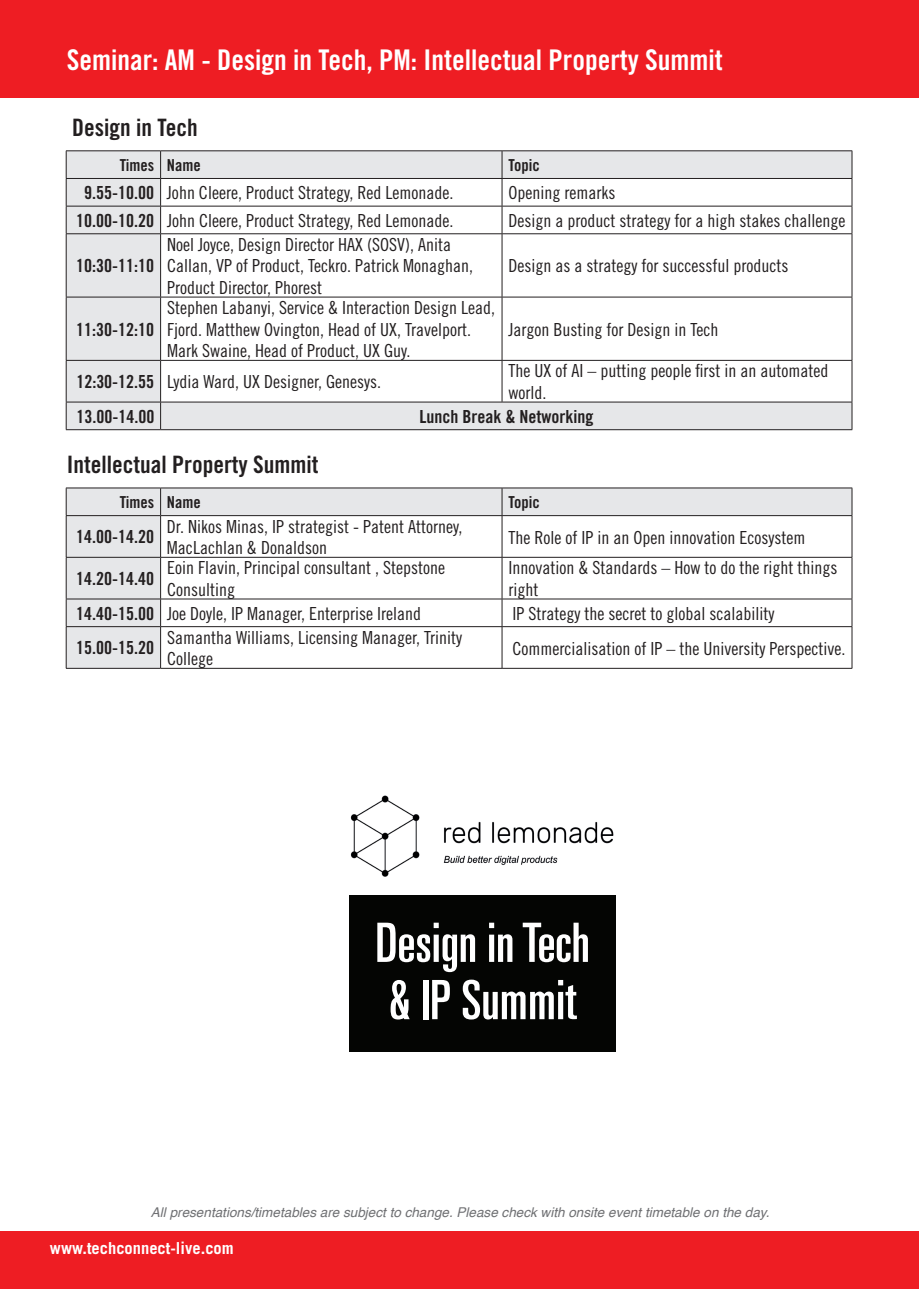
<style>
.page{position:relative;width:919px;height:1289px;background:#fff}
.page>*{position:absolute;margin:0;border:0;box-sizing:border-box;transform-origin:0 0}
.t1{font:ultra-condensed 54.3px/57.3px "Univers";color:#fff}
.t2{font:28.5px "Trade Gothic Bold Cond Twenty";color:#fff}
.t3{font:24px "Trade Gothic Bold Cond Twenty";color:#231f20}
.t4{font:18px/21.6px "Trade Gothic Cond Eighteen";color:#231f20}
.t5{font:18px "Trade Gothic Bold Cond Twenty";color:#231f20}
.t6{font:16.5px "Trade Gothic Bold Cond Twenty";color:#231f20}
.t7{font:700 16.5px "Trade Gothic";color:#fff}
.t8{font:italic 13.5px "Helvetica";color:#6f7073}
.s1{font-family:"Trade Gothic Bold Cond Twenty"}
</style>
<div class="page">
<div style="left:0;top:0;width:918px;height:98px;background:#ee1d23"></div>
<div style="left:0;top:1231px;width:918px;height:57px;background:#ee1d23"></div>
<svg style="left:67px;top:234px;width:784px;height:195px"></svg>
<hr style="left:66px;top:233px;width:95px;height:1px;background:#231f20">
<hr style="left:66px;top:234px;width:1px;height:63px;background:#231f20">
<hr style="left:161px;top:233px;width:341px;height:1px;background:#231f20">
<hr style="left:160px;top:234px;width:1px;height:63px;background:#231f20">
<hr style="left:502px;top:233px;width:350px;height:1px;background:#231f20">
<hr style="left:501px;top:234px;width:1px;height:63px;background:#231f20">
<hr style="left:851px;top:234px;width:1px;height:63px;background:#231f20">
<hr style="left:66px;top:297px;width:95px;height:1px;background:#231f20">
<hr style="left:66px;top:297px;width:1px;height:63px;background:#231f20">
<hr style="left:161px;top:297px;width:341px;height:1px;background:#231f20">
<hr style="left:160px;top:297px;width:1px;height:63px;background:#231f20">
<hr style="left:502px;top:297px;width:350px;height:1px;background:#231f20">
<hr style="left:501px;top:297px;width:1px;height:63px;background:#231f20">
<hr style="left:851px;top:297px;width:1px;height:63px;background:#231f20">
<hr style="left:66px;top:360px;width:95px;height:1px;background:#231f20">
<hr style="left:66px;top:361px;width:1px;height:41px;background:#231f20">
<hr style="left:161px;top:360px;width:341px;height:1px;background:#231f20">
<hr style="left:160px;top:361px;width:1px;height:41px;background:#231f20">
<hr style="left:502px;top:360px;width:350px;height:1px;background:#231f20">
<hr style="left:501px;top:361px;width:1px;height:41px;background:#231f20">
<hr style="left:851px;top:361px;width:1px;height:41px;background:#231f20">
<hr style="left:66px;top:402px;width:95px;height:1px;background:#231f20">
<svg style="left:66px;top:402px;width:1px;height:27px"></svg>
<hr style="left:161px;top:402px;width:341px;height:1px;background:#231f20">
<svg style="left:160px;top:402px;width:1px;height:27px"></svg>
<hr style="left:502px;top:402px;width:350px;height:1px;background:#231f20">
<svg style="left:851px;top:402px;width:1px;height:27px"></svg>
<hr style="left:66px;top:429px;width:95px;height:1px;background:#231f20">
<hr style="left:161px;top:429px;width:341px;height:1px;background:#231f20">
<hr style="left:502px;top:429px;width:350px;height:1px;background:#231f20">
<hr style="left:66px;top:150px;width:95px;height:1px;background:#231f20">
<hr style="left:161px;top:150px;width:341px;height:1px;background:#231f20">
<hr style="left:502px;top:150px;width:350px;height:1px;background:#231f20">
<svg style="left:66px;top:151px;width:786px;height:82px"></svg>
<hr style="left:66px;top:668px;width:95px;height:1px;background:#231f20">
<hr style="left:161px;top:668px;width:341px;height:1px;background:#231f20">
<hr style="left:502px;top:668px;width:350px;height:1px;background:#231f20">
<hr style="left:66px;top:487px;width:95px;height:1px;background:#231f20">
<hr style="left:161px;top:487px;width:341px;height:1px;background:#231f20">
<hr style="left:502px;top:487px;width:350px;height:1px;background:#231f20">
<svg style="left:66px;top:488px;width:786px;height:180px"></svg>
<div style="left:349px;top:894px;width:267px;height:157px;background:#040503"></div>
<img style="left:350px;top:795px;width:264px;height:82px">
<h2 class="t2" style="left:67px;top:42px;width:657px">Seminar: AM - Design in Tech, PM: Intellectual Property Summit</h2>
<h3 class="t3" style="left:72px;top:112px;width:127px">Design in Tech</h3>
<p class="t6" style="left:120px;top:155px;width:82px">Times Name</p>
<p class="t6" style="left:508px;top:155px;width:33px">Topic</p>
<p class="t4" style="left:84px;top:182px;width:370px"><span class="s1">9.55-10.00</span> John Cleere, Product Strategy, Red Lemonade.</p>
<p class="t4" style="left:508px;top:182px;width:108px">Opening remarks</p>
<p class="t4" style="left:76px;top:209px;width:378px"><span class="s1">10.00-10.20</span> John Cleere, Product Strategy, Red Lemonade.</p>
<p class="t4" style="left:508px;top:209px;width:338px">Design a product strategy for a high stakes challenge</p>
<p class="t5" style="left:76px;top:255px;width:79px">10:30-11:10</p>
<p class="t4" style="left:167px;top:233px;width:307px">Noel Joyce, Design Director HAX (SOSV), Anita<br>Callan, VP of Product, Teckro. Patrick Monaghan,<br>Product Director, Phorest</p>
<p class="t4" style="left:508px;top:255px;width:281px">Design as a strategy for successful products</p>
<p class="t5" style="left:76px;top:318px;width:79px">11:30-12:10</p>
<p class="t4" style="left:167px;top:297px;width:329px">Stephen Labanyi, Service &amp; Interaction Design Lead,<br>Fjord. Matthew Ovington, Head of UX, Travelport.<br>Mark Swaine, Head of Product, UX Guy.</p>
<p class="t4" style="left:508px;top:318px;width:211px">Jargon Busting for Design in Tech</p>
<p class="t4" style="left:76px;top:371px;width:306px"><span class="s1">12:30-12.55</span> Lydia Ward, UX Designer, Genesys.</p>
<p class="t4" style="left:508px;top:360px;width:321px">The UX of AI – putting people first in an automated world.</p>
<p class="t5" style="left:76px;top:405px;width:79px">13.00-14.00</p>
<p class="t5" style="left:419px;top:405px;width:175px">Lunch Break &amp; Networking</p>
<h3 class="t3" style="left:67px;top:449px;width:253px">Intellectual Property Summit</h3>
<p class="t6" style="left:120px;top:492px;width:82px">Times Name</p>
<p class="t6" style="left:508px;top:492px;width:33px">Topic</p>
<p class="t5" style="left:76px;top:526px;width:79px">14.00-14.20</p>
<p class="t4" style="left:167px;top:515px;width:297px">Dr. Nikos Minas, IP strategist - Patent Attorney,<br>MacLachlan &amp; Donaldson</p>
<p class="t4" style="left:508px;top:526px;width:298px">The Role of IP in an Open innovation Ecosystem</p>
<p class="t5" style="left:76px;top:567px;width:79px">14.20-14.40</p>
<p class="t4" style="left:167px;top:557px;width:279px">Eoin Flavin, Principal consultant , Stepstone<br>Consulting</p>
<p class="t4" style="left:508px;top:557px;width:330px">Innovation &amp; Standards – How to do the right things right</p>
<p class="t4" style="left:76px;top:602px;width:346px"><span class="s1">14.40-15.00</span> Joe Doyle, IP Manager, Enterprise Ireland</p>
<p class="t4" style="left:512px;top:602px;width:263px">IP Strategy the secret to global scalability</p>
<p class="t5" style="left:76px;top:637px;width:79px">15.00-15.20</p>
<p class="t4" style="left:167px;top:626px;width:296px">Samantha Williams, Licensing Manager, Trinity<br>College</p>
<p class="t4" style="left:512px;top:637px;width:334px">Commercialisation of IP – the University Perspective.</p>
<h1 class="t1" style="left:375px;top:913px;width:216px">Design in Tech &amp; IP Summit</h1>
<p class="t8" style="left:151px;top:1202px;width:620px">All presentations/timetables are subject to change. Please check with onsite event timetable on the day.</p>
<p class="t7" style="left:50px;top:1238px;width:185px">www.techconnect-live.com</p>
</div>
